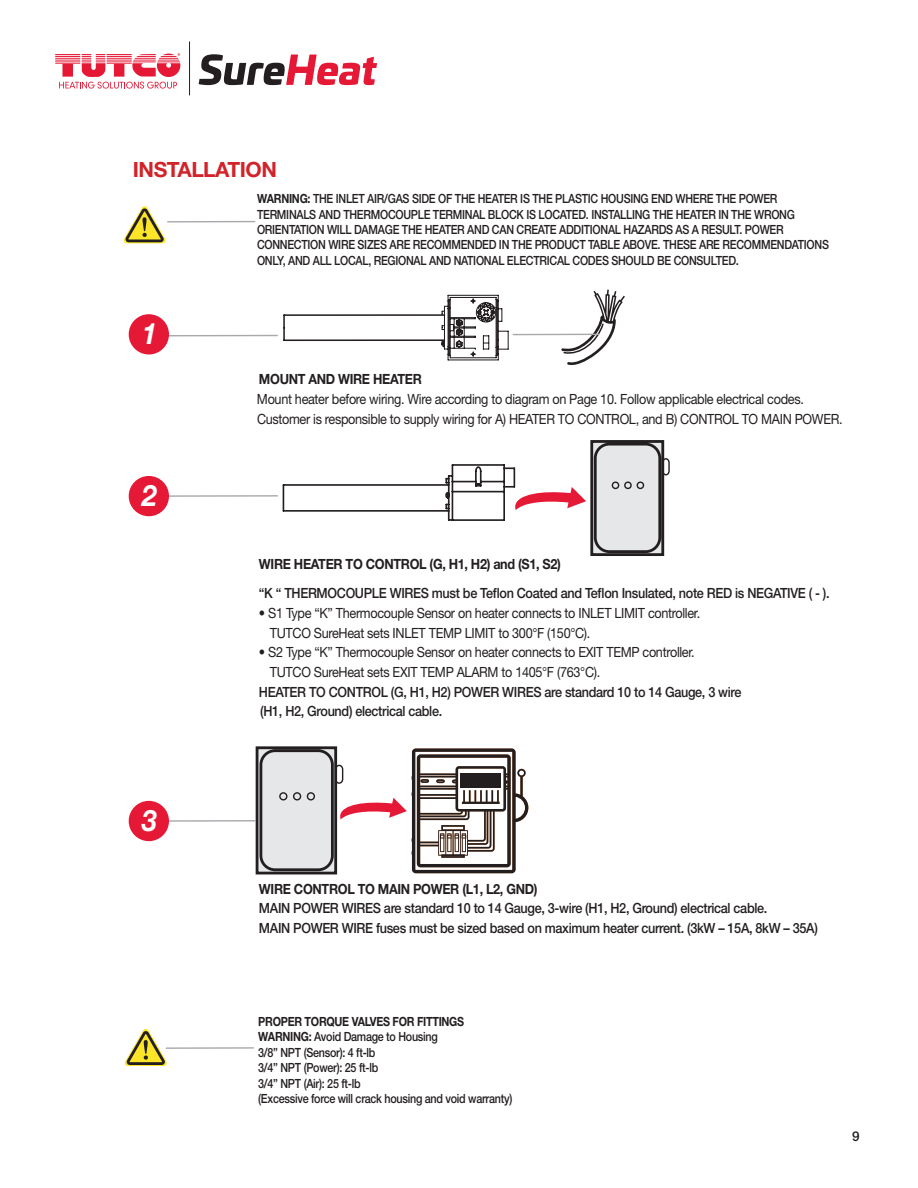
<style>
.page{position:relative;width:918px;height:1188px;background:#fff}
.page>*{position:absolute;margin:0;border:0;box-sizing:border-box;transform-origin:0 0}
.t1{font:italic 700 29.55px "Helvetica Neue LT Pro";color:#fff;scale:.9 1}
.t2{font:700 21px "Helvetica Neue LT Pro";letter-spacing:-.025em;color:#d1232a}
.t3{font:14.1px/19.6px "Helvetica Neue LT Pro";letter-spacing:-.025em;color:#231f20;scale:.9 1}
.t4{font:500 14.1px/19.6px "Helvetica Neue LT Pro";letter-spacing:-.025em;color:#231f20;scale:.9 1}
.t5{font:700 14.1px "Helvetica Neue LT Pro";letter-spacing:-.025em;color:#231f20;scale:.9 1}
.t6{font:500 13.5px "Helvetica Neue LT Pro";color:#231f20}
.t7{font:500 12.6px/15.5px "Helvetica Neue LT Pro";letter-spacing:-.025em;color:#231f20;scale:.85 1}
.s1{font-weight:700}
</style>
<div class="page">
<svg style="left:55px;top:53px;width:125px;height:36px"></svg>
<hr style="left:189px;top:41px;width:1px;height:54px;background:#231f20">
<svg style="left:199px;top:54px;width:178px;height:31px"></svg>
<hr style="left:167px;top:335px;width:111px;height:1px;background:#a8a9ad">
<hr style="left:167px;top:221px;width:88px;height:2px;background:#a8a9ad">
<hr style="left:167px;top:495px;width:111px;height:2px;background:#a8a9ad">
<hr style="left:167px;top:820px;width:88px;height:2px;background:#a8a9ad">
<div style="left:129px;top:314px;width:40px;height:40px;background:#e51836;border-radius:50%"></div>
<svg style="left:561px;top:290px;width:64px;height:75px"></svg>
<hr style="left:513px;top:334px;width:86px;height:1px;background:#a8a9ad">
<div style="left:129px;top:476px;width:40px;height:40px;background:#e51836;border-radius:50%"></div>
<div style="left:129px;top:801px;width:40px;height:40px;background:#e51836;border-radius:50%"></div>
<svg style="left:254px;top:746px;width:274px;height:129px"></svg>
<svg style="left:124px;top:206px;width:42px;height:38px"></svg>
<svg style="left:124px;top:1029px;width:43px;height:37px"></svg>
<hr style="left:166px;top:1047px;width:88px;height:2px;background:#a8a9ad">
<svg style="left:441px;top:295px;width:68px;height:65px"></svg>
<svg style="left:283px;top:315px;width:2px;height:25px"></svg>
<hr style="left:284px;top:339px;width:160px;height:2px;background:#231f20">
<hr style="left:284px;top:314px;width:160px;height:2px;background:#231f20">
<svg style="left:283px;top:440px;width:387px;height:116px"></svg>
<h2 class="t2" style="left:133px;top:157px;width:145px">INSTALLATION</h2>
<h1 class="t1" style="left:142px;top:316px;width:18px">1</h1>
<h1 class="t1" style="left:142px;top:477px;width:18px">2</h1>
<p class="t7" style="left:257px;top:191px;width:674px"><span class="s1">WARNING:</span> THE INLET AIR/GAS SIDE OF THE HEATER IS THE PLASTIC HOUSING END WHERE THE POWER TERMINALS AND THERMOCOUPLE TERMINAL BLOCK IS LOCATED. INSTALLING THE HEATER IN THE WRONG ORIENTATION WILL DAMAGE THE HEATER AND CAN CREATE ADDITIONAL HAZARDS AS A RESULT. POWER CONNECTION WIRE SIZES ARE RECOMMENDED IN THE PRODUCT TABLE ABOVE. THESE ARE RECOMMENDATIONS ONLY, AND ALL LOCAL, REGIONAL AND NATIONAL ELECTRICAL CODES SHOULD BE CONSULTED.</p>
<p class="t5" style="left:259px;top:371px;width:183px">MOUNT AND WIRE HEATER</p>
<p class="t3" style="left:257px;top:389px;width:652px">Mount heater before wiring. Wire according to diagram on Page 10. Follow applicable electrical codes.<br>Customer is responsible to supply wiring for A) HEATER TO CONTROL, and B) CONTROL TO MAIN POWER.</p>
<p class="t5" style="left:259px;top:555px;width:337px">WIRE HEATER TO CONTROL (G, H1, H2) and (S1, S2)</p>
<p class="t4" style="left:259px;top:583px;width:636px">“K “ THERMOCOUPLE WIRES must be Teflon Coated and Teflon Insulated, note RED is NEGATIVE ( - ).</p>
<p class="t3" style="left:270px;top:603px;width:480px;text-indent:-11px">• S1 Type “K” Thermocouple Sensor on heater connects to INLET LIMIT controller.<br>TUTCO SureHeat sets INLET TEMP LIMIT to 300°F (150°C).</p>
<p class="t3" style="left:270px;top:642px;width:474px;text-indent:-11px">• S2 Type “K” Thermocouple Sensor on heater connects to EXIT TEMP controller.<br>TUTCO SureHeat sets EXIT TEMP ALARM to 1405°F (763°C).</p>
<p class="t4" style="left:259px;top:682px;width:538px">HEATER TO CONTROL (G, H1, H2) POWER WIRES are standard 10 to 14 Gauge, 3 wire (H1, H2, Ground) electrical cable.</p>
<h1 class="t1" style="left:142px;top:802px;width:18px">3</h1>
<p class="t5" style="left:259px;top:880px;width:311px">WIRE CONTROL TO MAIN POWER (L1, L2, GND)</p>
<p class="t4" style="left:259px;top:898px;width:623px">MAIN POWER WIRES are standard 10 to 14 Gauge, 3-wire (H1, H2, Ground) electrical cable.<br>MAIN POWER WIRE fuses must be sized based on maximum heater current. (3kW – 15A, 8kW – 35A)</p>
<p class="t7" style="left:258px;top:1013px;width:300px"><span class="s1">PROPER TORQUE VALVES FOR FITTINGS WARNING:</span> Avoid Damage to Housing<br>3/8” NPT (Sensor): 4 ft-lb<br>3/4” NPT (Power): 25 ft-lb<br>3/4” NPT (Air): 25 ft-lb<br>(Excessive force will crack housing and void warranty)</p>
<p class="t6" style="left:852px;top:1128px;width:9px">9</p>
</div>
